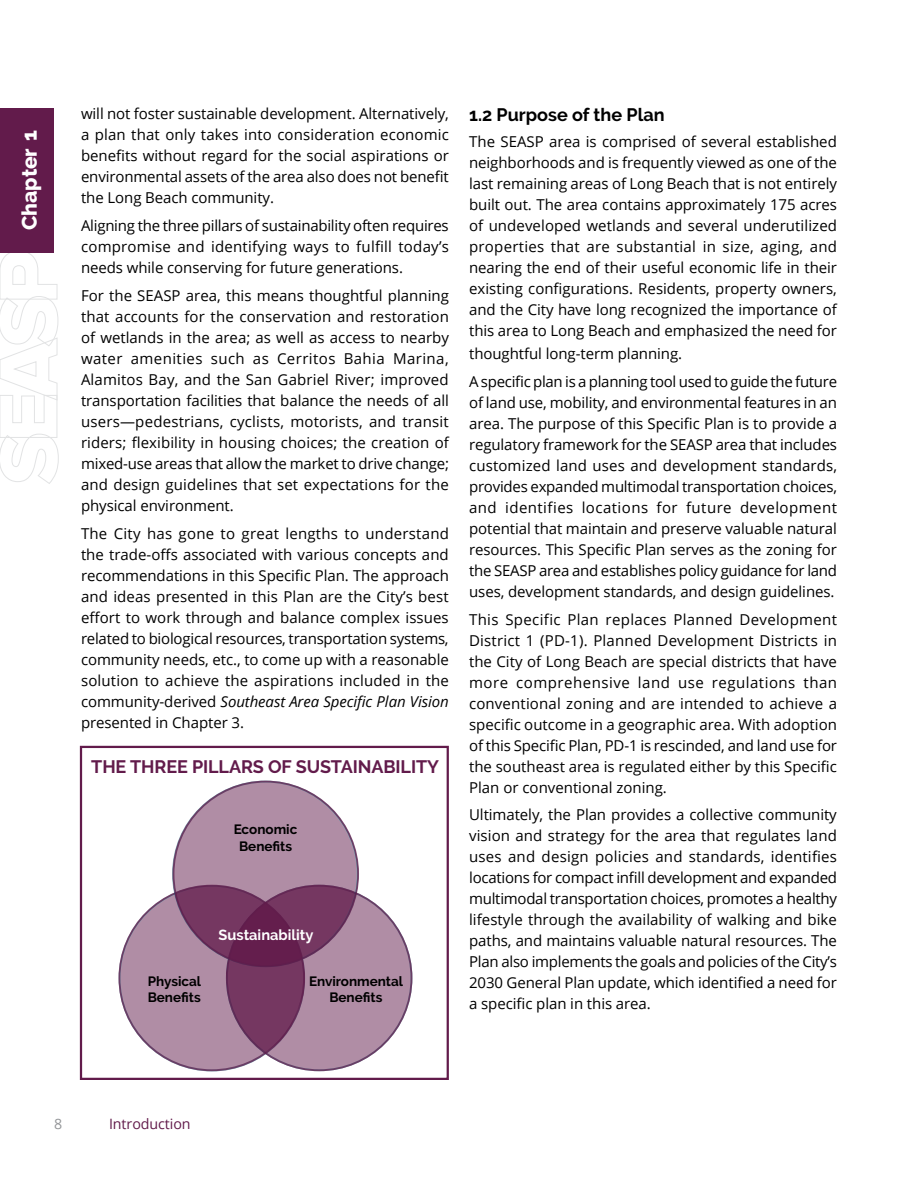
<style>
.page{position:relative;width:918px;height:1188px;background:#fff}
.page>*{position:absolute;margin:0;border:0;box-sizing:border-box;transform-origin:0 0}
.t1{font:800 21px "Raleway";color:#fff}
.t2{font:700 18px "Raleway";letter-spacing:-.005em;color:#621b4b}
.t3{font:700 18px "Raleway";color:#000}
.t4{font:15px/21px "Open Sans";letter-spacing:-.005em;color:#000;text-align:justify}
.t5{font:700 14.55px "Raleway";color:#fff}
.t6{font:14.25px "Open Sans";letter-spacing:-.005em;color:#621b4b}
.t7{font:14.25px "Open Sans";color:#939598}
.t8{font:700 13.5px/16.2px "Raleway";color:#000;text-align:center}
.s1{font-style:italic}
</style>
<div class="page">
<svg style="left:0;top:253px;width:59px;height:231px"></svg>
<div style="left:0;top:108px;width:54px;height:145px;background:#621b4b"></div>
<div style="left:119px;top:885px;width:186px;height:186px;background:#b08da5;border:2px solid #00516e;border-radius:50%"></div>
<div style="left:226px;top:885px;width:186px;height:186px;background:#b08da5;border:2px solid #00516e;border-radius:50%"></div>
<div style="left:173px;top:782px;width:185px;height:184px;background:#b08da5;border-radius:50%"></div>
<svg style="left:175px;top:885px;width:182px;height:167px"></svg>
<div style="left:80px;top:746px;width:369px;height:334px;border:2px solid #621b4b"></div>
<h1 class="t1" style="left:18px;top:230px;width:102px;rotate:-90deg">Chapter 1</h1>
<p class="t4" style="left:81px;top:103px;width:369px">will not foster sustainable development. Alternatively, a plan that only takes into consideration economic benefits without regard for the social aspirations or environmental assets of the area also does not benefit the Long Beach community.</p>
<p class="t4" style="left:81px;top:215px;width:370px">Aligning the three pillars of sustainability often requires compromise and identifying ways to fulfill today’s needs while conserving for future generations.</p>
<p class="t4" style="left:81px;top:285px;width:370px">For the SEASP area, this means thoughtful planning that accounts for the conservation and restoration of wetlands in the area; as well as access to nearby water amenities such as Cerritos Bahia Marina, Alamitos Bay, and the San Gabriel River; improved transportation facilities that balance the needs of all users—pedestrians, cyclists, motorists, and transit riders; flexibility in housing choices; the creation of mixed-use areas that allow the market to drive change; and design guidelines that set expectations for the physical environment.</p>
<p class="t4" style="left:81px;top:522px;width:369px">The City has gone to great lengths to understand the trade-offs associated with various concepts and recommendations in this Specific Plan. The approach and ideas presented in this Plan are the City’s best effort to work through and balance complex issues related to biological resources, transportation systems, community needs, etc., to come up with a reasonable solution to achieve the aspirations included in the community-derived <span class="s1">Southeast Area Specific Plan Vision </span>presented in Chapter 3.</p>
<p class="t2" style="left:91px;top:757px;width:349px">THE THREE PILLARS OF SUSTAINABILITY</p>
<p class="t8" style="left:234px;top:822px;width:65px">Economic<br>Benefits</p>
<p class="t8" style="left:148px;top:973px;width:55px;text-align:left">Physical<br>Benefits</p>
<p class="t5" style="left:218px;top:927px;width:97px">Sustainability</p>
<p class="t8" style="left:309px;top:973px;width:96px">Environmental<br>Benefits</p>
<p class="t3" style="left:469px;top:105px;width:197px">1.2 Purpose of the Plan</p>
<p class="t4" style="left:469px;top:130px;width:369px">The SEASP area is comprised of several established neighborhoods and is frequently viewed as one of the last remaining areas of Long Beach that is not entirely built out. The area contains approximately 175 acres of undeveloped wetlands and several underutilized properties that are substantial in size, aging, and nearing the end of their useful economic life in their existing configurations. Residents, property owners, and the City have long recognized the importance of this area to Long Beach and emphasized the need for</p>
<p class="t4" style="left:469px;top:339px;width:369px;line-height:27.8px">thoughtful long-term planning.<br>A specific plan is a planning tool used to guide the future</p>
<p class="t4" style="left:469px;top:391px;width:369px">of land use, mobility, and environmental features in an area. The purpose of this Specific Plan is to provide a regulatory framework for the SEASP area that includes customized land uses and development standards, provides expanded multimodal transportation choices, and identifies locations for future development potential that maintain and preserve valuable natural resources. This Specific Plan serves as the zoning for the SEASP area and establishes policy guidance for land uses, development standards, and design guidelines.</p>
<p class="t4" style="left:469px;top:608px;width:370px">This Specific Plan replaces Planned Development District 1 (PD-1). Planned Development Districts in the City of Long Beach are special districts that have more comprehensive land use regulations than conventional zoning and are intended to achieve a specific outcome in a geographic area. With adoption of this Specific Plan, PD-1 is rescinded, and land use for the southeast area is regulated either by this Specific Plan or conventional zoning.</p>
<p class="t4" style="left:469px;top:804px;width:370px">Ultimately, the Plan provides a collective community vision and strategy for the area that regulates land uses and design policies and standards, identifies locations for compact infill development and expanded multimodal transportation choices, promotes a healthy lifestyle through the availability of walking and bike paths, and maintains valuable natural resources. The Plan also implements the goals and policies of the City’s 2030 General Plan update, which identified a need for a specific plan in this area.</p>
<p class="t7" style="left:54px;top:1114px;width:10px">8</p>
<p class="t6" style="left:109px;top:1114px;width:83px">Introduction</p>
</div>
